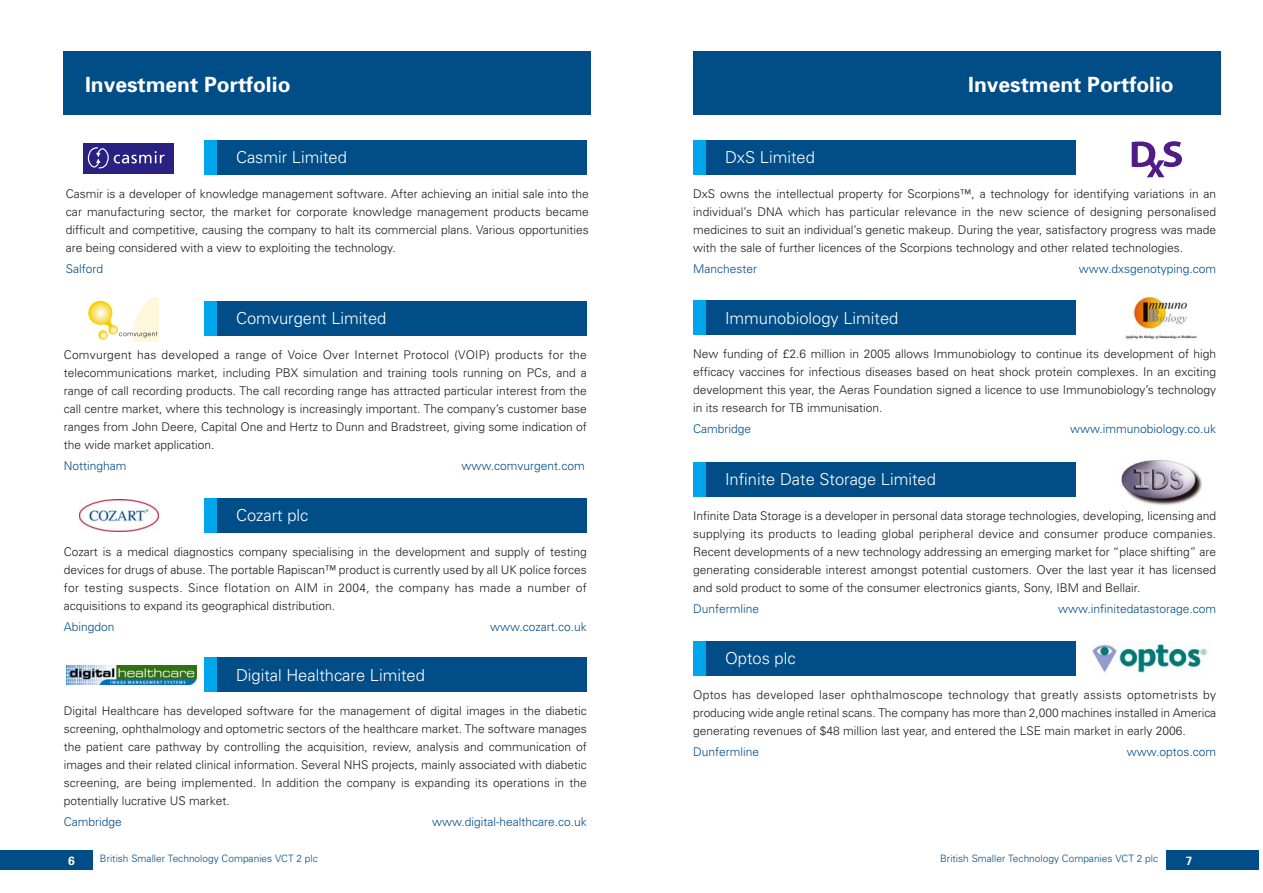
<style>
.page{position:relative;width:1263px;height:893px;background:#fff}
.page>*{position:absolute;margin:0;border:0;box-sizing:border-box;transform-origin:0 0}
.t1{font:700 21px "Univers";color:#fff}
.t2{font:300 16.5px "Univers";color:#fff}
.t3{font:300 12px/18px "Univers";color:#1b1c20;text-align:justify}
.t4{font:300 12px "Univers";color:#004d87}
.t5{font:700 12px "Univers";color:#fff}
.t6{font:300 10.2px "Univers";color:#004d87}
</style>
<div class="page">
<div style="left:1166px;top:851px;width:93px;height:19px;background:#004d87"></div>
<div style="left:693px;top:51px;width:527px;height:64px;background:#004d87"></div>
<div style="left:0;top:851px;width:92px;height:19px;background:#004d87"></div>
<div style="left:64px;top:51px;width:527px;height:64px;background:#004d87"></div>
<img style="left:79px;top:499px;width:79px;height:33px">
<div style="left:204px;top:498px;width:383px;height:34px;background:#004d87"></div>
<div style="left:204px;top:498px;width:13px;height:34px;background:#00a6eb"></div>
<div style="left:204px;top:301px;width:383px;height:34px;background:#004d87"></div>
<div style="left:204px;top:301px;width:13px;height:34px;background:#00a6eb"></div>
<svg style="left:88px;top:301px;width:24px;height:24px"></svg>
<svg style="left:98px;top:297px;width:61px;height:44px"></svg>
<div style="left:204px;top:658px;width:383px;height:34px;background:#004d87"></div>
<div style="left:204px;top:658px;width:13px;height:34px;background:#00a6eb"></div>
<img style="left:67px;top:665px;width:129px;height:19px">
<svg style="left:1132px;top:141px;width:50px;height:36px"></svg>
<div style="left:693px;top:141px;width:383px;height:34px;background:#004d87"></div>
<div style="left:693px;top:141px;width:13px;height:34px;background:#00a6eb"></div>
<img style="left:1125px;top:296px;width:72px;height:44px">
<div style="left:693px;top:301px;width:383px;height:34px;background:#004d87"></div>
<div style="left:693px;top:301px;width:13px;height:34px;background:#00a6eb"></div>
<img style="left:1121px;top:460px;width:80px;height:46px">
<div style="left:693px;top:462px;width:383px;height:34px;background:#004d87"></div>
<div style="left:693px;top:462px;width:13px;height:34px;background:#00a6eb"></div>
<img style="left:1092px;top:641px;width:115px;height:33px">
<div style="left:693px;top:641px;width:383px;height:34px;background:#004d87"></div>
<div style="left:693px;top:641px;width:13px;height:34px;background:#00a6eb"></div>
<div style="left:84px;top:143px;width:90px;height:30px;background:#282182"></div>
<svg style="left:87px;top:147px;width:78px;height:22px"></svg>
<div style="left:204px;top:141px;width:383px;height:34px;background:#004d87"></div>
<div style="left:204px;top:141px;width:13px;height:34px;background:#00a6eb"></div>
<h1 class="t1" style="left:85px;top:77px;width:207px">Investment Portfolio</h1>
<h1 class="t1" style="left:968px;top:77px;width:207px">Investment Portfolio</h1>
<h2 class="t2" style="left:236px;top:151px;width:112px">Casmir Limited</h2>
<h2 class="t2" style="left:725px;top:151px;width:91px">DxS Limited</h2>
<p class="t3" style="left:66px;top:186px;width:525px">Casmir is a developer of knowledge management software. After achieving an initial sale into the car manufacturing sector, the market for corporate knowledge management products became difficult and competitive, causing the company to halt its commercial plans. Various opportunities are being considered with a view to exploiting the technology.</p>
<p class="t4" style="left:66px;top:265px;width:39px">Salford</p>
<p class="t3" style="left:693px;top:186px;width:525px">DxS owns the intellectual property for Scorpions™, a technology for identifying variations in an individual’s DNA which has particular relevance in the new science of designing personalised medicines to suit an individual’s genetic makeup. During the year, satisfactory progress was made with the sale of further licences of the Scorpions technology and other related technologies.</p>
<p class="t4" style="left:693px;top:265px;width:65px">Manchester</p>
<p class="t4" style="left:1079px;top:265px;width:139px">www.dxsgenotyping.com</p>
<h2 class="t2" style="left:236px;top:312px;width:152px">Comvurgent Limited</h2>
<h2 class="t2" style="left:725px;top:312px;width:175px">Immunobiology Limited</h2>
<p class="t3" style="left:64px;top:347px;width:525px">Comvurgent has developed a range of Voice Over Internet Protocol (VOIP) products for the telecommunications market, including PBX simulation and training tools running on PCs, and a range of call recording products. The call recording range has attracted particular interest from the call centre market, where this technology is increasingly important. The company’s customer base ranges from John Deere, Capital One and Hertz to Dunn and Bradstreet, giving some indication of the wide market application.</p>
<p class="t4" style="left:64px;top:461px;width:64px">Nottingham</p>
<p class="t4" style="left:461px;top:461px;width:125px">www.comvurgent.com</p>
<p class="t3" style="left:693px;top:346px;width:525px">New funding of £2.6 million in 2005 allows Immunobiology to continue its development of high efficacy vaccines for infectious diseases based on heat shock protein complexes. In an exciting development this year, the Aeras Foundation signed a licence to use Immunobiology’s technology in its research for TB immunisation.</p>
<p class="t4" style="left:693px;top:425px;width:60px">Cambridge</p>
<p class="t4" style="left:1070px;top:425px;width:148px">www.immunobiology.co.uk</p>
<h2 class="t2" style="left:725px;top:473px;width:212px">Infinite Date Storage Limited</h2>
<h2 class="t2" style="left:236px;top:509px;width:74px">Cozart plc</h2>
<p class="t3" style="left:64px;top:543px;width:525px">Cozart is a medical diagnostics company specialising in the development and supply of testing devices for drugs of abuse. The portable Rapiscan™ product is currently used by all UK police forces for testing suspects. Since flotation on AIM in 2004, the company has made a number of acquisitions to expand its geographical distribution.</p>
<p class="t4" style="left:64px;top:622px;width:52px">Abingdon</p>
<p class="t4" style="left:490px;top:622px;width:98px">www.cozart.co.uk</p>
<p class="t3" style="left:693px;top:508px;width:525px">Infinite Data Storage is a developer in personal data storage technologies, developing, licensing and supplying its products to leading global peripheral device and consumer produce companies.<br>Recent developments of a new technology addressing an emerging market for “place shifting” are generating considerable interest amongst potential customers. Over the last year it has licensed and sold product to some of the consumer electronics giants, Sony, IBM and Bellair.</p>
<p class="t4" style="left:693px;top:604px;width:67px">Dunfermline</p>
<p class="t4" style="left:1058px;top:604px;width:159px">www.infinitedatastorage.com</p>
<h2 class="t2" style="left:236px;top:669px;width:190px">Digital Healthcare Limited</h2>
<h2 class="t2" style="left:725px;top:652px;width:72px">Optos plc</h2>
<p class="t3" style="left:64px;top:703px;width:525px">Digital Healthcare has developed software for the management of digital images in the diabetic screening, ophthalmology and optometric sectors of the healthcare market. The software manages the patient care pathway by controlling the acquisition, review, analysis and communication of images and their related clinical information. Several NHS projects, mainly associated with diabetic screening, are being implemented. In addition the company is expanding its operations in the potentially lucrative US market.</p>
<p class="t4" style="left:64px;top:818px;width:60px">Cambridge</p>
<p class="t4" style="left:432px;top:818px;width:156px">www.digital-healthcare.co.uk</p>
<p class="t3" style="left:693px;top:687px;width:525px">Optos has developed laser ophthalmoscope technology that greatly assists optometrists by producing wide angle retinal scans. The company has more than 2,000 machines installed in America generating revenues of $48 million last year, and entered the LSE main market in early 2006.</p>
<p class="t4" style="left:693px;top:747px;width:67px">Dunfermline</p>
<p class="t4" style="left:1127px;top:747px;width:91px">www.optos.com</p>
<p class="t5" style="left:68px;top:856px;width:8px">6</p>
<p class="t6" style="left:100px;top:855px;width:219px">British Smaller Technology Companies VCT 2 plc</p>
<p class="t6" style="left:940px;top:855px;width:219px">British Smaller Technology Companies VCT 2 plc</p>
<p class="t5" style="left:1186px;top:856px;width:8px">7</p>
</div>
